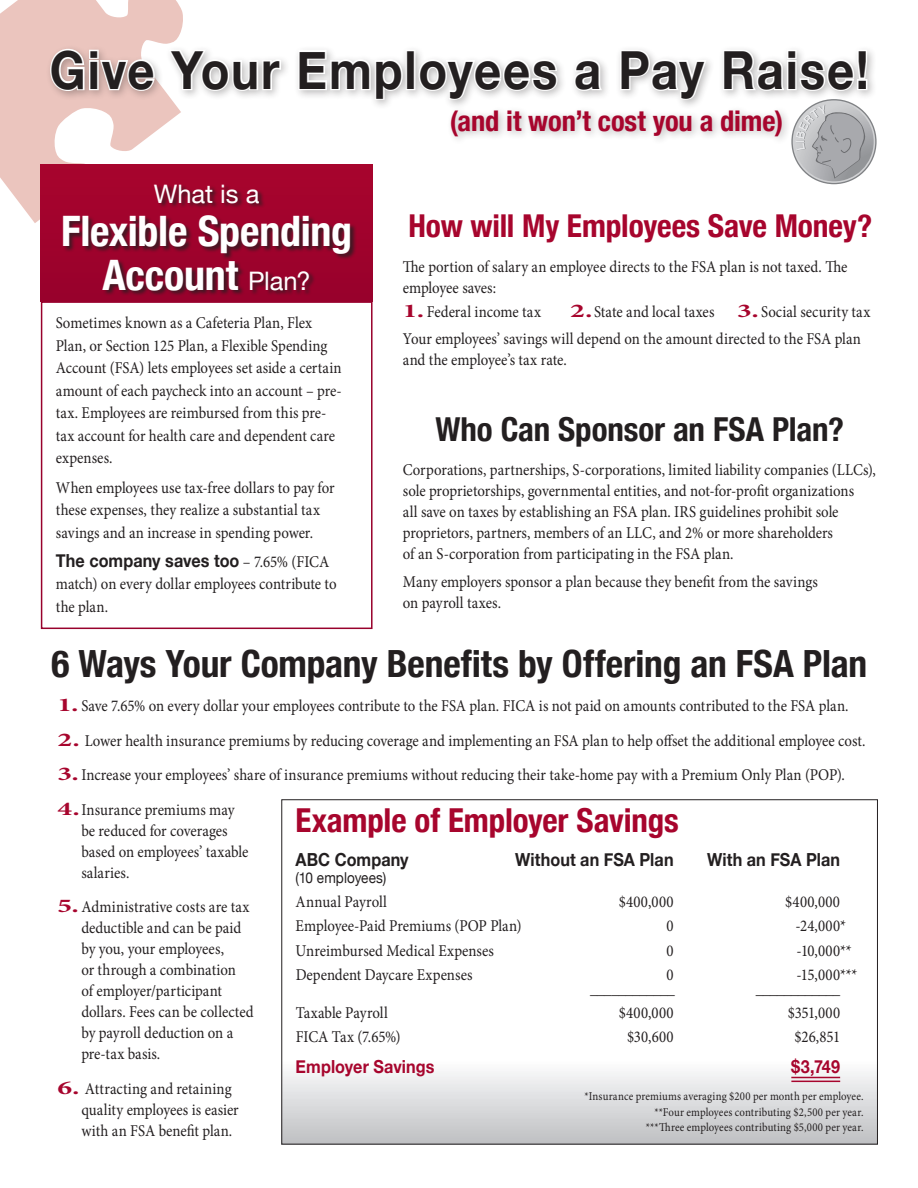
<style>
.page{position:relative;width:918px;height:1188px;background:#fff}
.page>*{position:absolute;margin:0;border:0;box-sizing:border-box;transform-origin:0 0}
.t1{font:700 52.5px "Helvetica Neue";letter-spacing:.04em;color:#231f20;scale:.9 1}
.t2{font:700 condensed 42px/43.5px "Helvetica Neue";letter-spacing:-.005em;color:#fff;text-align:center}
.t3{font:700 condensed 37.5px "Helvetica Neue";letter-spacing:-.005em;color:#231f20}
.t4{font:700 condensed 33px "Helvetica Neue";letter-spacing:-.005em;color:#a7052d}
.t5{font:700 condensed 33px "Helvetica Neue";letter-spacing:-.005em;color:#231f20}
.t6{font:700 condensed 31.5px "Helvetica Neue";letter-spacing:-.005em;color:#a7052d}
.t7{font:700 condensed 28.5px "Helvetica Neue";letter-spacing:-.005em;color:#a7052d}
.t8{font:25.5px "Helvetica Neue";letter-spacing:-.005em;color:#fff}
.t9{font:700 18px "Helvetica Neue";letter-spacing:.005em;color:#231f20;scale:.9 1}
.t10{font:700 18px "Helvetica Neue";letter-spacing:.005em;color:#a7052d;scale:.9 1}
.t11{font:16.5px/21px "Minion Pro";color:#231f20;scale:.9 1}
.t12{font:15px "Helvetica Neue";letter-spacing:.005em;color:#231f20;scale:.9 1}
.t13{font:12px/15.6px "Minion Pro";letter-spacing:.01em;color:#231f20;text-align:right;scale:.9 1}
.s1{font-weight:400;font-stretch:normal;font-size:25.5px}
.s2{font-weight:700;font-size:19.5px;color:#a7052d}
.s3{font-family:"Minion Pro";font-weight:400;font-size:16.5px}
</style>
<div class="page">
<div style="left:45px;top:44px;width:832px;height:101px;background:#231f20;opacity:.3"></div>
<svg style="left:0;top:0;width:283px;height:223px"></svg>
<svg style="left:297px;top:48px;width:108px;height:53px"></svg>
<div style="left:406px;top:50px;width:9px;height:40px;border:3px solid #fff"></div>
<svg style="left:417px;top:57px;width:143px;height:44px"></svg>
<svg style="left:572px;top:57px;width:33px;height:36px"></svg>
<svg style="left:619px;top:48px;width:90px;height:53px"></svg>
<svg style="left:721px;top:48px;width:148px;height:45px"></svg>
<div style="left:41px;top:301px;width:332px;height:328px;border:2px solid #98012c"></div>
<svg style="left:283px;top:1072px;width:593px;height:71px;background:#d9d9db"></svg>
<hr style="left:791px;top:1077px;width:49px;height:1px;background:#a7052d">
<hr style="left:791px;top:1081px;width:49px;height:1px;background:#a7052d">
<svg style="left:791px;top:99px;width:86px;height:85px"></svg>
<svg style="left:793px;top:100px;width:82px;height:83px"></svg>
<svg style="left:794px;top:102px;width:80px;height:79px"></svg>
<svg style="left:796px;top:105px;width:70px;height:74px;background:#b3b4b7"></svg>
<div style="left:41px;top:165px;width:332px;height:136px;background:linear-gradient(to right,#a3032d,#a3032d)"></div>
<div style="left:63px;top:184px;width:294px;height:112px;background:#231f20;opacity:.75"></div>
<h1 class="t1" style="left:50px;top:29px;width:911px">Give Your Employees a Pay Raise!</h1>
<h3 class="t7" style="left:450px;top:97px;width:335px">(and it won’t cost you a dime)</h3>
<h3 class="t8" style="left:154px;top:175px;width:107px">What is a</h3>
<h2 class="t2" style="left:61px;top:207px;width:293px">Flexible Spending<br>Account <span class="s1">Plan?</span></h2>
<h3 class="t6" style="left:408px;top:200px;width:465px">How will My Employees Save Money?</h3>
<p class="t11" style="left:403px;top:256px;width:496px">The portion of salary an employee directs to the FSA plan is not taxed. The employee saves:</p>
<p class="t11" style="left:403px;top:298px;width:521px;line-height:27.3px;text-indent:167px"><span class="s2">2.</span>State and local taxes <span class="s2">3.</span>Social security tax<br>Your employees’ savings will depend on the amount directed to the FSA plan</p>
<p class="t11" style="left:403px;top:350px;width:184px">and the employee’s tax rate.</p>
<p class="t11" style="left:403px;top:301px;width:155px"><span class="s2">1.</span>Federal income tax</p>
<p class="t11" style="left:56px;top:312px;width:319px;line-height:22.5px">Sometimes known as a Cafeteria Plan, Flex Plan, or Section 125 Plan, a Flexible Spending Account (FSA) lets employees set aside a certain amount of each paycheck into an account – pre&shy;tax. Employees are reimbursed from this pre&shy;tax account for health care and dependent care expenses.</p>
<p class="t11" style="left:56px;top:476px;width:311px;line-height:22.5px">When employees use tax-free dollars to pay for these expenses, they realize a substantial tax savings and an increase in spending power.</p>
<p class="t9" style="left:56px;top:546px;width:305px">The company saves too <span class="s3">– 7.65% (FICA</span></p>
<p class="t11" style="left:56px;top:573px;width:313px;line-height:22.5px">match) on every dollar employees contribute to the plan.</p>
<h3 class="t3" style="left:51px;top:632px;width:817px">6 Ways Your Company Benefits by Offering an FSA Plan</h3>
<p class="t11" style="left:57px;top:696px;width:881px"><span class="s2">1.</span> Save 7.65% on every dollar your employees contribute to the FSA plan. FICA is not paid on amounts contributed to the FSA plan.</p>
<p class="t11" style="left:57px;top:724px;width:900px;line-height:34.5px"><span class="s2">2.</span> Lower health insurance premiums by reducing coverage and implementing an FSA plan to help offset the additional employee cost.<br><span class="s2">3.</span>Increase your employees’ share of insurance premiums without reducing their take-home pay with a Premium Only Plan (POP).<br><span class="s2">4.</span>Insurance premiums may</p>
<p class="t11" style="left:81px;top:820px;width:187px">be reduced for coverages based on employees’ taxable salaries.</p>
<p class="t11" style="left:81px;top:897px;width:193px;text-indent:-24px"><span class="s2">5.</span>Administrative costs are tax deductible and can be paid by you, your employees,<br>or through a combination<br>of employer/participant dollars. Fees can be collected by payroll deduction on a pre-tax basis.</p>
<p class="t11" style="left:81px;top:1078px;width:176px;text-indent:-24px"><span class="s2">6.</span> Attracting and retaining quality employees is easier with an FSA benefit plan.</p>
<h3 class="t5" style="left:435px;top:402px;width:410px">Who Can Sponsor an FSA Plan?</h3>
<p class="t11" style="left:403px;top:460px;width:527px">Corporations, partnerships, S-corporations, limited liability companies (LLCs), sole proprietorships, governmental entities, and not-for-profit organizations<br>all save on taxes by establishing an FSA plan. IRS guidelines prohibit sole proprietors, partners, members of an LLC, and 2% or more shareholders<br>of an S-corporation from participating in the FSA plan.</p>
<p class="t11" style="left:403px;top:571px;width:463px">Many employers sponsor a plan because they benefit from the savings on payroll taxes.</p>
<h3 class="t4" style="left:296px;top:793px;width:385px">Example of Employer Savings</h3>
<p class="t9" style="left:296px;top:846px;width:127px">ABC Company</p>
<p class="t9" style="left:515px;top:846px;width:178px">Without an FSA Plan</p>
<p class="t9" style="left:707px;top:846px;width:149px">With an FSA Plan</p>
<p class="t12" style="left:296px;top:867px;width:102px">(10 employees)</p>
<p class="t11" style="left:296px;top:891px;width:103px">Annual Payroll</p>
<p class="t11" style="left:619px;top:891px;width:62px">$400,000</p>
<p class="t11" style="left:785px;top:891px;width:62px">$400,000</p>
<p class="t11" style="left:296px;top:916px;width:253px">Employee-Paid Premiums (POP Plan)</p>
<p class="t11" style="left:667px;top:916px;width:9px">0</p>
<p class="t11" style="left:796px;top:916px;width:58px">-24,000*</p>
<p class="t11" style="left:296px;top:940px;width:222px">Unreimbursed Medical Expenses</p>
<p class="t11" style="left:667px;top:940px;width:9px">0</p>
<p class="t11" style="left:797px;top:940px;width:63px">-10,000**</p>
<p class="t11" style="left:296px;top:964px;width:198px">Dependent Daycare Expenses</p>
<p class="t11" style="left:667px;top:964px;width:9px">0</p>
<p class="t11" style="left:796px;top:964px;width:69px">-15,000***</p>
<p class="t11" style="left:590px;top:978px;width:95px">____________</p>
<p class="t11" style="left:756px;top:978px;width:95px">____________</p>
<p class="t11" style="left:296px;top:1002px;width:104px">Taxable Payroll</p>
<p class="t11" style="left:619px;top:1002px;width:62px">$400,000</p>
<p class="t11" style="left:788px;top:1002px;width:60px">$351,000</p>
<p class="t11" style="left:296px;top:1026px;width:118px">FICA Tax (7.65%)</p>
<p class="t11" style="left:627px;top:1026px;width:53px">$30,600</p>
<p class="t11" style="left:795px;top:1026px;width:52px">$26,851</p>
<p class="t10" style="left:296px;top:1052px;width:156px">Employer Savings</p>
<p class="t10" style="left:791px;top:1052px;width:56px">$3,749</p>
<p class="t13" style="left:585px;top:1088px;width:312px">*Insurance premiums averaging $200 per month per employee. **Four employees contributing $2,500 per year.<br>***Three employees contributing $5,000 per year.</p>
</div>
